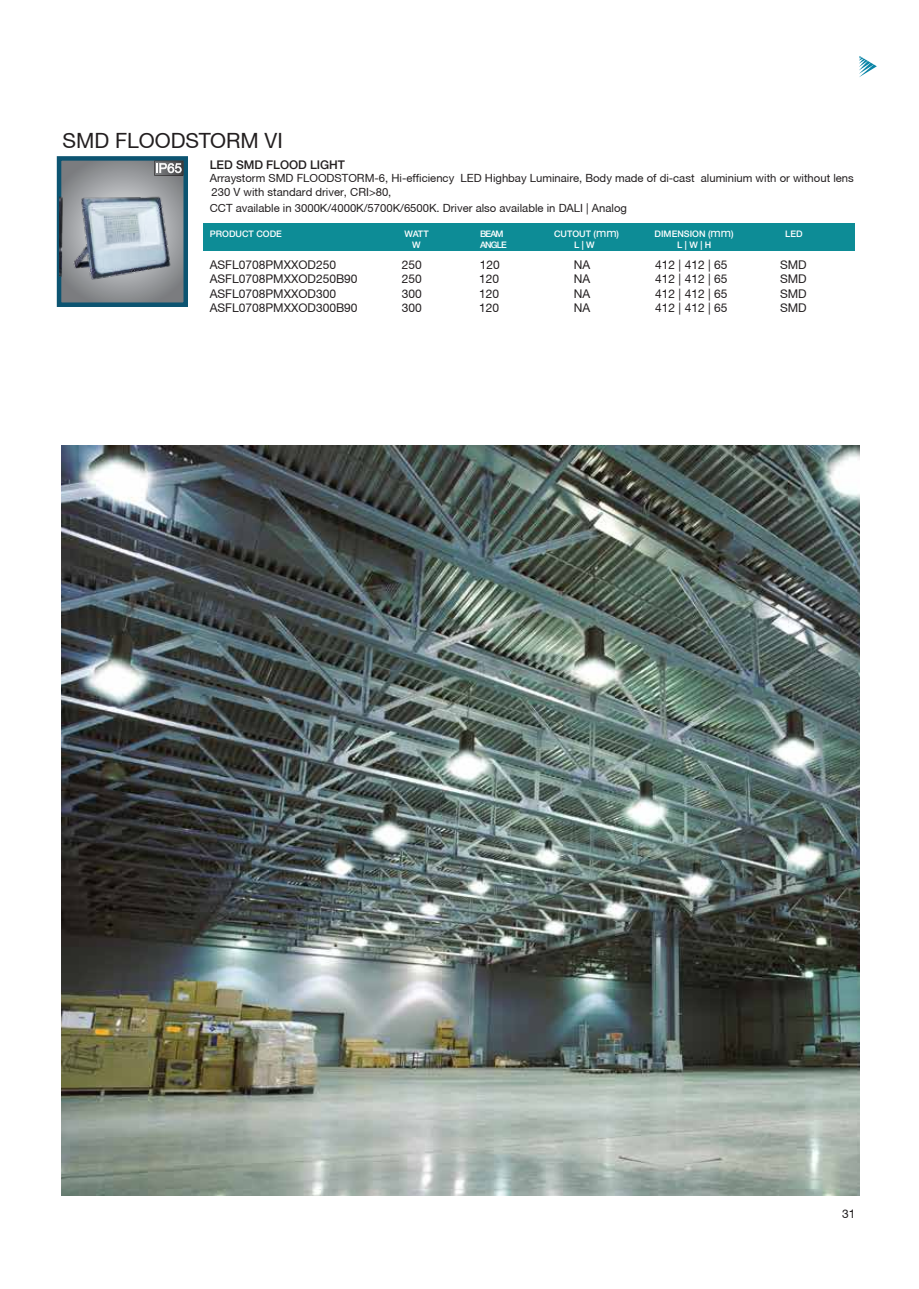
<style>
.page{position:relative;width:919px;height:1289px;background:#fff}
.page>*{position:absolute;margin:0;border:0;box-sizing:border-box;transform-origin:0 0}
.t1{font:21px "Helvetica Neue CE";color:#231f20}
.t2{font:12px "Helvetica Neue CE";color:#231f20}
.t3{font:500 12px "Helvetica Neue";letter-spacing:-.005em;color:#231f20}
.t4{font:11.25px/13.5px "Helvetica Neue CE";color:#231f20}
.t5{font:500 9px "Helvetica Neue";color:#fff}
.s1{font-family:"Helvetica Neue CE";font-weight:400;font-size:12px}
</style>
<div class="page">
<svg style="left:62px;top:161px;width:121px;height:141px;background:#8a8c8f"></svg>
<div style="left:57px;top:156px;width:131px;height:151px;border:4px solid #0c5471"></div>
<img style="left:59px;top:181px;width:115px;height:101px">
<div style="left:204px;top:224px;width:650px;height:27px;background:#0d8c96"></div>
<img style="left:62px;top:445px;width:797px;height:750px">
<svg style="left:154px;top:161px;width:30px;height:14px"></svg>
<svg style="left:859px;top:56px;width:17px;height:21px"></svg>
<h1 class="t1" style="left:63px;top:128px;width:222px">SMD FLOODSTORM VI</h1>
<p class="t3" style="left:210px;top:157px;width:137px">LED SMD FLOOD LIGHT</p>
<p class="t4" style="left:210px;top:172px;width:645px">Arraystorm SMD FLOODSTORM-6, Hi-efficiency LED Highbay Luminaire, Body made of di-cast aluminium with or without lens<br>230 V with standard driver, CRI&gt;80,</p>
<p class="t4" style="left:210px;top:202px;width:418px">CCT available in 3000K/4000K/5700K/6500K. Driver also available in DALI | Analog</p>
<p class="t5" style="left:210px;top:229px;width:74px">PRODUCT CODE</p>
<p class="t5" style="left:404px;top:229px;width:26px">WATT</p>
<p class="t5" style="left:480px;top:229px;width:25px">BEAM</p>
<p class="t5" style="left:554px;top:229px;width:66px">CUTOUT (<span class="s1">mm</span>)</p>
<p class="t5" style="left:654px;top:229px;width:80px">DIMENSION (<span class="s1">mm</span>)</p>
<p class="t5" style="left:785px;top:229px;width:19px">LED</p>
<p class="t5" style="left:412px;top:239px;width:10px">W</p>
<p class="t5" style="left:480px;top:239px;width:28px">ANGLE</p>
<p class="t5" style="left:574px;top:239px;width:22px">L | W</p>
<p class="t5" style="left:677px;top:239px;width:36px">L | W | H</p>
<p class="t2" style="left:210px;top:257px;width:128px">ASFL0708PMXXOD250</p>
<p class="t2" style="left:402px;top:257px;width:22px">250</p>
<p class="t2" style="left:480px;top:257px;width:22px">120</p>
<p class="t2" style="left:574px;top:257px;width:18px">NA</p>
<p class="t2" style="left:655px;top:257px;width:74px">412 | 412 | 65</p>
<p class="t2" style="left:780px;top:257px;width:28px">SMD</p>
<p class="t2" style="left:210px;top:272px;width:149px">ASFL0708PMXXOD250B90</p>
<p class="t2" style="left:402px;top:272px;width:22px">250</p>
<p class="t2" style="left:479px;top:272px;width:22px">120</p>
<p class="t2" style="left:574px;top:272px;width:18px">NA</p>
<p class="t2" style="left:655px;top:272px;width:74px">412 | 412 | 65</p>
<p class="t2" style="left:780px;top:272px;width:28px">SMD</p>
<p class="t2" style="left:210px;top:286px;width:128px">ASFL0708PMXXOD300</p>
<p class="t2" style="left:402px;top:286px;width:22px">300</p>
<p class="t2" style="left:479px;top:286px;width:22px">120</p>
<p class="t2" style="left:574px;top:286px;width:18px">NA</p>
<p class="t2" style="left:655px;top:286px;width:74px">412 | 412 | 65</p>
<p class="t2" style="left:780px;top:286px;width:28px">SMD</p>
<p class="t2" style="left:210px;top:300px;width:149px">ASFL0708PMXXOD300B90</p>
<p class="t2" style="left:402px;top:300px;width:22px">300</p>
<p class="t2" style="left:479px;top:300px;width:22px">120</p>
<p class="t2" style="left:574px;top:300px;width:18px">NA</p>
<p class="t2" style="left:655px;top:300px;width:74px">412 | 412 | 65</p>
<p class="t2" style="left:780px;top:300px;width:28px">SMD</p>
<p class="t2" style="left:842px;top:1206px;width:15px">31</p>
</div>
